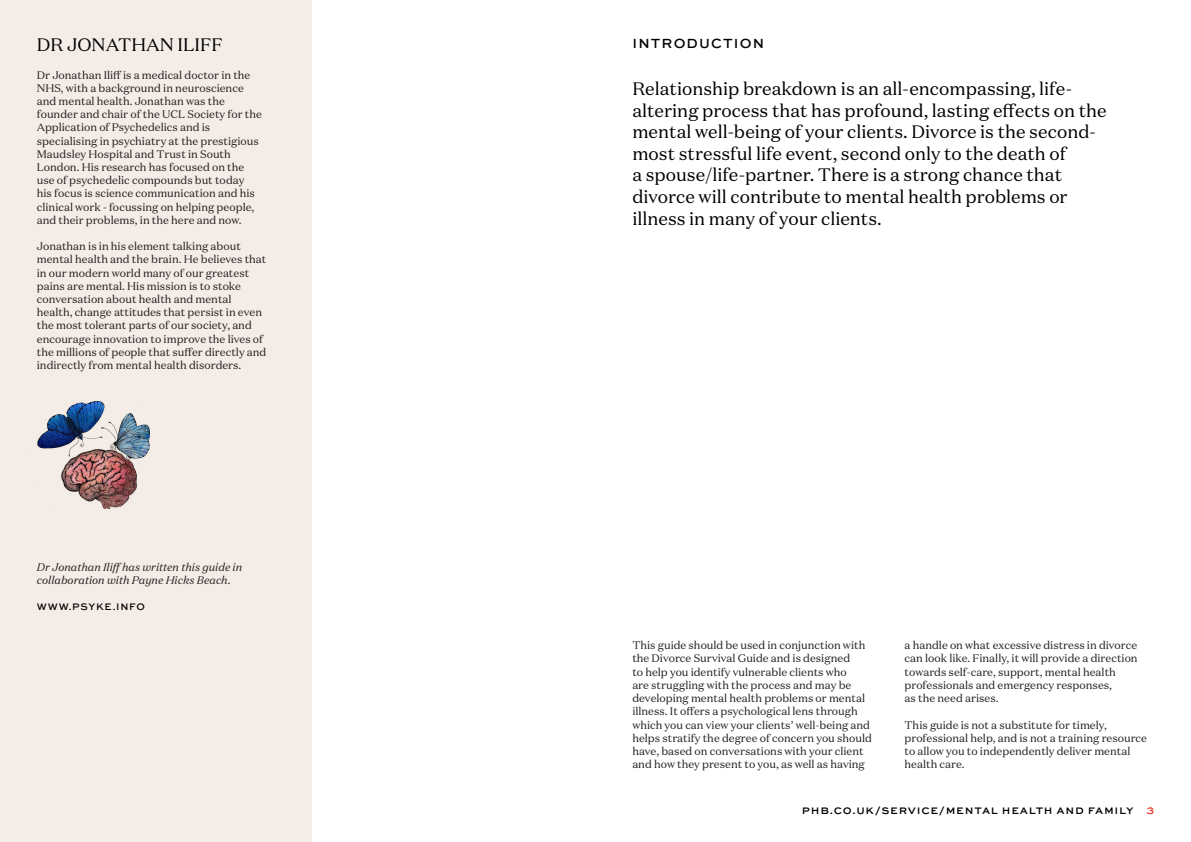
<style>
.page{position:relative;width:1191px;height:842px;background:#fff}
.page>*{position:absolute;margin:0;border:0;box-sizing:border-box;transform-origin:0 0}
.Intro_copy_highlight{font:18px/21.6px "Domaine Text";color:#000001}
.Page_Header{font:500 14px "Sweet Sans Pro";letter-spacing:.08em;color:#000001}
.t1{font:500 11.4px "Sweet Sans Pro";letter-spacing:.06em;color:#000001}
.Body_copy{font:11px/13.2px "Domaine Text";color:#231f20}
.Body_copy-2{font:italic 11px/13.2px "Domaine Text";color:#231f20}
.Page_Header-2{font:500 10px "Sweet Sans Pro";letter-spacing:.08em;color:#000001}
.s1{color:#e13229}
</style>
<div class="page">
<div style="left:0;top:0;width:312px;height:842px;background:#f4ece7"></div>
<img style="left:37px;top:400px;width:113px;height:110px">
<p class="Intro_copy_highlight" style="left:37px;top:34px;width:187px">DR JONATHAN ILIFF</p>
<p class="Body_copy" style="left:37px;top:68px;width:215px">Dr Jonathan Iliff is a medical doctor in the</p>
<p class="Body_copy" style="left:37px;top:81px;width:208px">NHS, with a background in neuroscience</p>
<p class="Body_copy" style="left:37px;top:94px;width:189px">and mental health. Jonathan was the</p>
<p class="Body_copy" style="left:37px;top:108px;width:226px">founder and chair of the UCL Society for the</p>
<p class="Body_copy" style="left:37px;top:121px;width:223px">Application of Psychedelics and is specialising in psychiatry at the prestigious Maudsley Hospital and Trust in South London. His research has focused on the use of psychedelic compounds but today his focus is science communication and his clinical work - focussing on helping people, and their problems, in the here and now.</p>
<p class="Body_copy" style="left:37px;top:240px;width:231px">Jonathan is in his element talking about mental health and the brain. He believes that in our modern world many of our greatest pains are mental. His mission is to stoke conversation about health and mental health, change attitudes that persist in even the most tolerant parts of our society, and encourage innovation to improve the lives of the millions of people that suffer directly and indirectly from mental health disorders.</p>
<p class="Body_copy-2" style="left:37px;top:560px;width:207px">Dr Jonathan Iliff has written this guide in collaboration with Payne Hicks Beach.</p>
<p class="Page_Header-2" style="left:37px;top:599px;width:110px">WWW.PSYKE.INFO</p>
<p class="Page_Header" style="left:632px;top:33px;width:133px">INTRODUCTION</p>
<p class="Intro_copy_highlight" style="left:632px;top:78px;width:476px">Relationship breakdown is an all-encompassing, life&shy;altering process that has profound, lasting effects on the mental well-being of your clients. Divorce is the second&shy;most stressful life event, second only to the death of<br>a spouse/life-partner. There is a strong chance that divorce will contribute to mental health problems or illness in many of your clients.</p>
<p class="Body_copy" style="left:632px;top:639px;width:241px">This guide should be used in conjunction with the Divorce Survival Guide and is designed<br>to help you identify vulnerable clients who<br>are struggling with the process and may be developing mental health problems or mental illness. It offers a psychological lens through which you can view your clients’ well-being and helps stratify the degree of concern you should have, based on conversations with your client and how they present to you, as well as having</p>
<p class="Body_copy" style="left:904px;top:639px;width:235px">a handle on what excessive distress in divorce can look like. Finally, it will provide a direction towards self-care, support, mental health professionals and emergency responses,<br>as the need arises.</p>
<p class="Body_copy" style="left:904px;top:718px;width:244px">This guide is not a substitute for timely, professional help, and is not a training resource to allow you to independently deliver mental health care.</p>
<p class="t1" style="left:802px;top:802px;width:354px">phb.co.uk/service/mental health and family <span class="s1">3</span></p>
</div>
